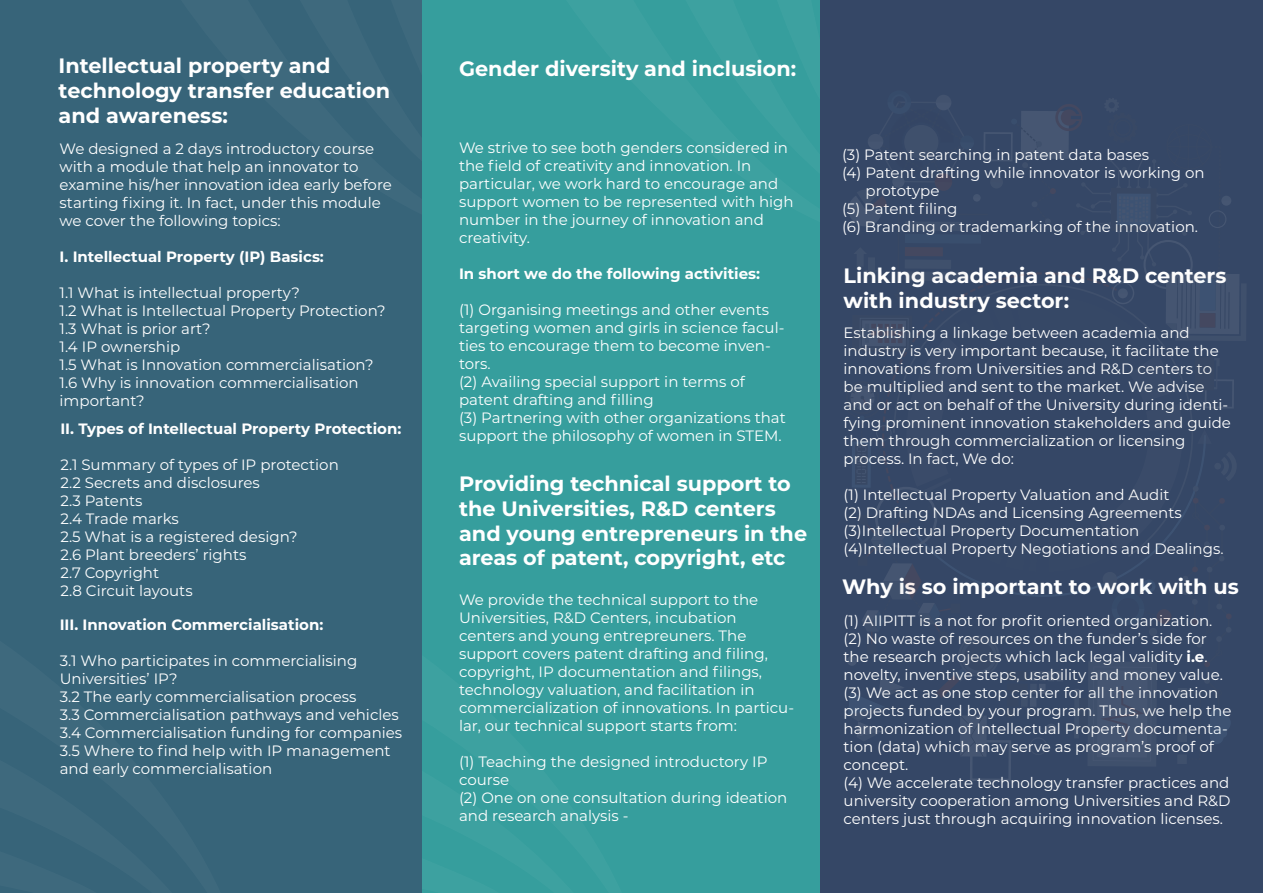
<style>
.page{position:relative;width:1263px;height:893px;background:#fff}
.page>*{position:absolute;margin:0;border:0;box-sizing:border-box;transform-origin:0 0}
.t1{font:700 20.85px/24.9px "Montserrat";color:#fff}
.t2{font:15px/18px "Montserrat";color:#fff}
.t3{font:700 15px "Montserrat";color:#fff}
.s1{font-weight:700}
</style>
<div class="page">
<div style="left:400px;top:0;width:421px;height:893px;background:#369e9d"></div>
<svg style="left:421px;top:638px;width:1px;height:255px"></svg>
<div style="left:0;top:0;width:421px;height:893px;background:#376479"></div>
<svg style="left:421px;top:0;width:1px;height:236px"></svg>
<div style="left:821px;top:0;width:442px;height:893px;background:#354766"></div>
<svg style="left:847px;top:95px;width:392px;height:686px"></svg>
<h1 class="t1" style="left:59px;top:54px;width:333px">Intellectual property and technology transfer education and awareness:</h1>
<p class="t2" style="left:60px;top:140px;width:334px">We designed a 2 days introductory course with a module that help an innovator to examine his/her innovation idea early before starting fixing it. In fact, under this module we cover the following topics:</p>
<p class="t3" style="left:60px;top:250px;width:266px">I. Intellectual Property (IP) Basics:</p>
<p class="t2" style="left:60px;top:284px;width:328px">1.1 What is intellectual property?<br>1.2 What is Intellectual Property Protection?<br>1.3 What is prior art?<br>1.4 IP ownership<br>1.5 What is Innovation commercialisation?<br>1.6 Why is innovation commercialisation important?</p>
<p class="t3" style="left:60px;top:422px;width:342px">II. Types of Intellectual Property Protection:</p>
<p class="t2" style="left:60px;top:456px;width:280px">2.1 Summary of types of IP protection<br>2.2 Secrets and disclosures<br>2.3 Patents<br>2.4 Trade marks<br>2.5 What is a registered design?<br>2.6 Plant breeders’ rights<br>2.7 Copyright<br>2.8 Circuit layouts</p>
<p class="t3" style="left:60px;top:618px;width:265px">III. Innovation Commercialisation:</p>
<p class="t2" style="left:60px;top:652px;width:344px">3.1 Who participates in commercialising Universities’ IP?<br>3.2 The early commercialisation process<br>3.3 Commercialisation pathways and vehicles 3.4 Commercialisation funding for companies 3.5 Where to find help with IP management and early commercialisation</p>
<h1 class="t1" style="left:459px;top:57px;width:339px">Gender diversity and inclusion:</h1>
<p class="t2" style="left:459px;top:139px;width:336px">We strive to see both genders considered in the field of creativity and innovation. In particular, we work hard to encourage and support women to be represented with high number in the journey of innovation and creativity.</p>
<p class="t3" style="left:459px;top:267px;width:303px">In short we do the following activities:</p>
<p class="t2" style="left:459px;top:301px;width:328px">(1) Organising meetings and other events targeting women and girls in science facul&shy;ties to encourage them to become inven&shy;tors.<br>(2) Availing special support in terms of patent drafting and filling<br>(3) Partnering with other organizations that support the philosophy of women in STEM.</p>
<h1 class="t1" style="left:459px;top:472px;width:350px">Providing technical support to the Universities, R&amp;D centers and young entrepreneurs in the areas of patent, copyright, etc</h1>
<p class="t2" style="left:459px;top:591px;width:337px">We provide the technical support to the Universities, R&amp;D Centers, incubation centers and young entrepreuners. The support covers patent drafting and filing, copyright, IP documentation and filings, technology valuation, and facilitation in commercialization of innovations. In particu&shy;lar, our technical support starts from:</p>
<p class="t2" style="left:459px;top:753px;width:330px">(1) Teaching the designed introductory IP course<br>(2) One on one consultation during ideation and research analysis -</p>
<p class="t2" style="left:842px;top:146px;width:309px">(3) Patent searching in patent data bases</p>
<p class="t2" style="left:842px;top:164px;width:364px">(4) Patent drafting while innovator is working on</p>
<p class="t2" style="left:865px;top:182px;width:75px">prototype</p>
<p class="t2" style="left:842px;top:200px;width:117px">(5) Patent filing</p>
<p class="t2" style="left:842px;top:218px;width:358px">(6) Branding or trademarking of the innovation.</p>
<h1 class="t1" style="left:843px;top:265px;width:384px">Linking academia and R&amp;D centers with industry sector:</h1>
<p class="t2" style="left:843px;top:324px;width:389px">Establishing a linkage between academia and industry is very important because, it facilitate the innovations from Universities and R&amp;D centers to be multiplied and sent to the market. We advise and or act on behalf of the University during identi&shy;fying prominent innovation stakeholders and guide them through commercialization or licensing process. In fact, We do:</p>
<p class="t2" style="left:843px;top:486px;width:381px">(1) Intellectual Property Valuation and Audit<br>(2) Drafting NDAs and Licensing Agreements (3)Intellectual Property Documentation (4)Intellectual Property Negotiations and Dealings.</p>
<h1 class="t1" style="left:842px;top:576px;width:398px">Why is so important to work with us</h1>
<p class="t2" style="left:843px;top:612px;width:389px">(1) AIIPITT is a not for profit oriented organization. (2) No waste of resources on the funder’s side for the research projects which lack legal validity <span class="s1">i.e</span>. novelty, inventive steps, usability and money value. (3) We act as one stop center for all the innovation projects funded by your program. Thus, we help the harmonization of Intellectual Property documenta&shy;tion (data) which may serve as program’s proof of concept.<br>(4) We accelerate technology transfer practices and university cooperation among Universities and R&amp;D centers just through acquiring innovation licenses.</p>
</div>
